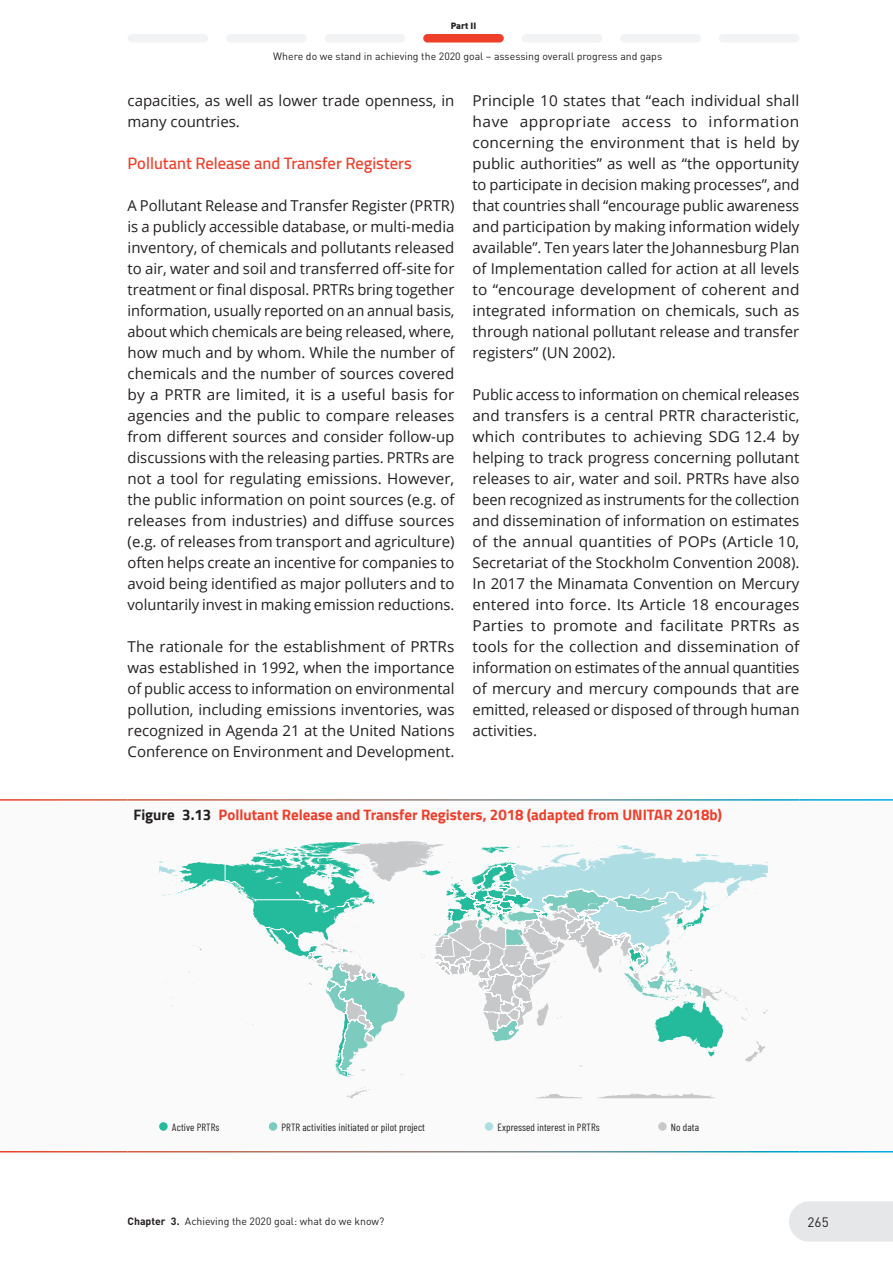
<style>
.page{position:relative;width:893px;height:1263px;background:#fff}
.page>*{position:absolute;margin:0;border:0;box-sizing:border-box;transform-origin:0 0}
._01InHeadA{font:600 16.5px "Cairo";color:#ef3e2a}
._02Reg00{font:15px/21px "Open Sans";color:#231f20;text-align:justify}
._04FigHeadA{font:700 15px "Cairo";color:#ef3e2a}
.t1{font:13.5px "DIN";color:#231f20}
.t2{font:10.5px "DIN";color:#231f20}
.t3{font:10.5px "Barlow Condensed";letter-spacing:.01em;color:#231f20}
.t4{font:900 9px "DIN";color:#231f20}
.s1{color:#231f20}
.s2{font-weight:700}
</style>
<div class="page">
<div style="left:719px;top:34px;width:80px;height:9px;background:#f2f3f4;border-radius:4px"></div>
<div style="left:522px;top:34px;width:80px;height:9px;background:#f2f3f4;border-radius:4px"></div>
<div style="left:226px;top:34px;width:81px;height:9px;background:#f2f3f4;border-radius:4px"></div>
<div style="left:620px;top:34px;width:81px;height:9px;background:#f2f3f4;border-radius:4px"></div>
<div style="left:325px;top:34px;width:80px;height:9px;background:#f2f3f4;border-radius:4px"></div>
<div style="left:423px;top:34px;width:81px;height:9px;background:#ef3e2a;border-radius:4px"></div>
<div style="left:128px;top:34px;width:80px;height:9px;background:#f2f3f4;border-radius:4px"></div>
<div style="left:789px;top:1201px;width:104px;height:41px;background:#e6e7e9"></div>
<div style="left:0;top:799px;width:893px;height:354px;background:#fafafa"></div>
<hr style="left:0;top:799px;width:128px;height:2px;background:#fff">
<hr style="left:128px;top:799px;width:671px;height:2px;background:#fff">
<hr style="left:799px;top:799px;width:94px;height:2px;background:#fff">
<hr style="left:0;top:1151px;width:128px;height:1px;background:#fff">
<hr style="left:128px;top:1151px;width:671px;height:1px;background:#fff">
<hr style="left:799px;top:1151px;width:94px;height:1px;background:#fff">
<svg style="left:159px;top:841px;width:609px;height:257px"></svg>
<div style="left:159px;top:1122px;width:9px;height:9px;background:#24bb9d;border-radius:50%"></div>
<div style="left:269px;top:1122px;width:8px;height:9px;background:#7bcbbf;border-radius:50%"></div>
<div style="left:485px;top:1122px;width:8px;height:9px;background:#aedee4;border-radius:50%"></div>
<div style="left:658px;top:1122px;width:9px;height:9px;background:#c7c8ca;border-radius:50%"></div>
<p class="t4" style="left:451px;top:20px;width:27px">Part II</p>
<p class="t2" style="left:273px;top:49px;width:390px">Where do we stand in achieving the 2020 goal – assessing overall progress and gaps</p>
<p class="_02Reg00" style="left:128px;top:90px;width:328px">capacities, as well as lower trade openness, in many countries.</p>
<p class="_01InHeadA" style="left:128px;top:149px;width:286px">Pollutant Release and Transfer Registers</p>
<p class="_02Reg00" style="left:128px;top:195px;width:328px">A Pollutant Release and Transfer Register (PRTR) is a publicly accessible database, or multi-media inventory, of chemicals and pollutants released to air, water and soil and transferred off-site for treatment or final disposal. PRTRs bring together information, usually reported on an annual basis, about which chemicals are being released, where, how much and by whom. While the number of chemicals and the number of sources covered by a PRTR are limited, it is a useful basis for agencies and the public to compare releases from different sources and consider follow-up discussions with the releasing parties. PRTRs are not a tool for regulating emissions. However, the public information on point sources (e.g. of releases from industries) and diffuse sources (e.g. of releases from transport and agriculture) often helps create an incentive for companies to avoid being identified as major polluters and to voluntarily invest in making emission reductions.</p>
<p class="_02Reg00" style="left:128px;top:636px;width:328px">The rationale for the establishment of PRTRs was established in 1992, when the importance of public access to information on environmental pollution, including emissions inventories, was recognized in Agenda 21 at the United Nations Conference on Environment and Development.</p>
<p class="_02Reg00" style="left:472px;top:90px;width:328px">Principle 10 states that “each individual shall have appropriate access to information concerning the environment that is held by public authorities” as well as “the opportunity to participate in decision making processes”, and that countries shall “encourage public awareness and participation by making information widely available”. Ten years later the Johannesburg Plan of Implementation called for action at all levels to “encourage development of coherent and integrated information on chemicals, such as through national pollutant release and transfer registers” (UN 2002).</p>
<p class="_02Reg00" style="left:472px;top:384px;width:328px">Public access to information on chemical releases and transfers is a central PRTR characteristic, which contributes to achieving SDG 12.4 by helping to track progress concerning pollutant releases to air, water and soil. PRTRs have also been recognized as instruments for the collection and dissemination of information on estimates of the annual quantities of POPs (Article 10, Secretariat of the Stockholm Convention 2008).<br>In 2017 the Minamata Convention on Mercury entered into force. Its Article 18 encourages Parties to promote and facilitate PRTRs as tools for the collection and dissemination of information on estimates of the annual quantities of mercury and mercury compounds that are emitted, released or disposed of through human activities.</p>
<p class="_04FigHeadA" style="left:134px;top:806px;width:590px"><span class="s1">Figure 3.13</span> Pollutant Release and Transfer Registers, 2018 (adapted from UNITAR 2018b)</p>
<p class="t3" style="left:172px;top:1120px;width:49px">Active PRTRs</p>
<p class="t3" style="left:282px;top:1120px;width:145px">PRTR activities initiated or pilot project</p>
<p class="t3" style="left:497px;top:1120px;width:104px">Expressed interest in PRTRs</p>
<p class="t3" style="left:671px;top:1120px;width:30px">No data</p>
<p class="t2" style="left:128px;top:1215px;width:258px"><span class="s2">Chapter 3.</span> Achieving the 2020 goal: what do we know?</p>
<p class="t1" style="left:808px;top:1214px;width:23px">265</p>
</div>
